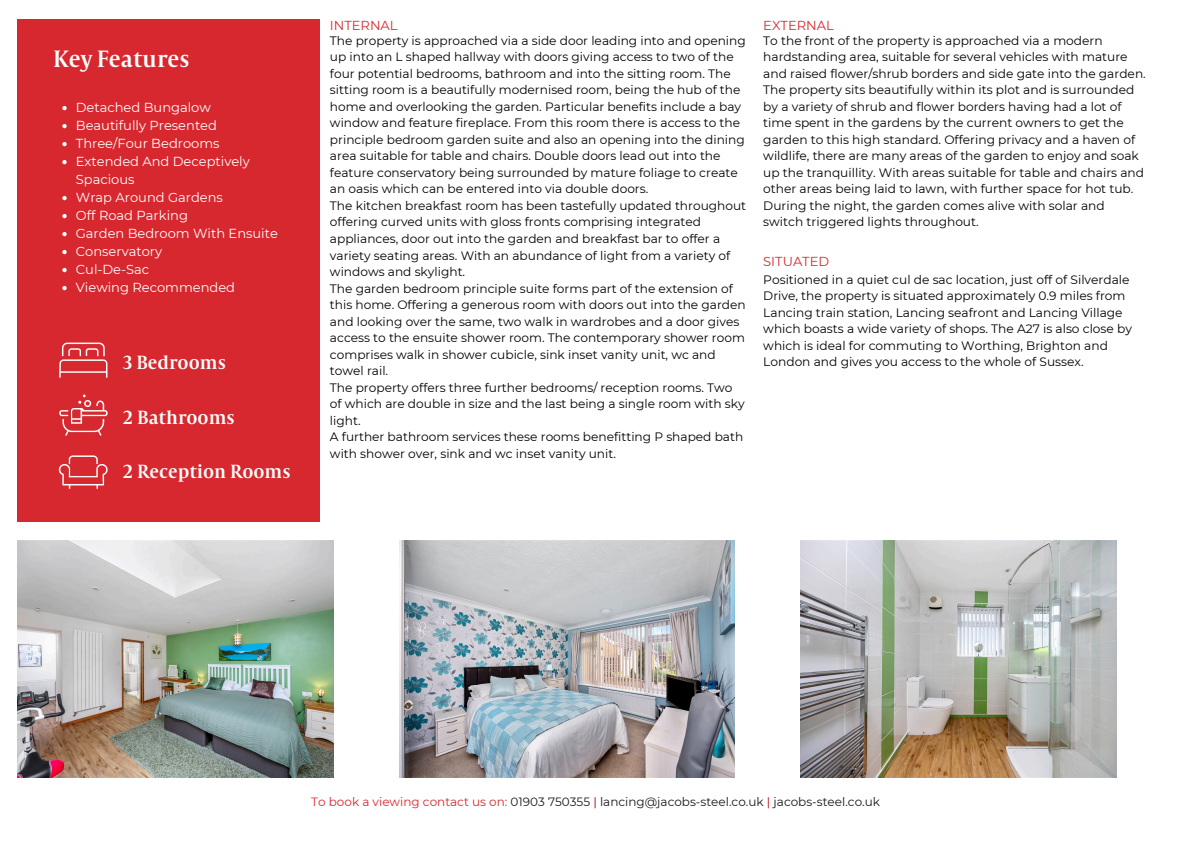
<style>
.page{position:relative;width:1191px;height:843px;background:#fff}
.page>*{position:absolute;margin:0;border:0;box-sizing:border-box;transform-origin:0 0}
.t1{font:26px "Capitolium Road";color:#fff}
.t2{font:21px "Capitolium Road";color:#fff}
.t3{font:13px/18px "Montserrat";color:#fff}
.t4{font:13px "Montserrat";color:#d7282f}
.t5{font:12.2px/16.5px "Montserrat";color:#000}
.t6{font:12px "Montserrat";color:#191718}
.s1{color:#d7282f}
.s2{font-weight:500;color:#d7282f}
</style>
<div class="page">
<div style="left:17px;top:19px;width:303px;height:502px;background:#d7282f"></div>
<img style="left:58px;top:455px;width:50px;height:34px">
<img style="left:59px;top:394px;width:49px;height:42px">
<img style="left:59px;top:342px;width:49px;height:36px">
<img style="left:800px;top:540px;width:316px;height:237px">
<img style="left:399px;top:540px;width:335px;height:237px">
<img style="left:17px;top:540px;width:316px;height:237px">
<svg style="left:62px;top:106px;width:5px;height:4px"></svg>
<svg style="left:62px;top:124px;width:5px;height:4px"></svg>
<svg style="left:62px;top:142px;width:5px;height:4px"></svg>
<svg style="left:62px;top:160px;width:5px;height:4px"></svg>
<svg style="left:62px;top:196px;width:5px;height:4px"></svg>
<svg style="left:62px;top:214px;width:5px;height:4px"></svg>
<svg style="left:62px;top:232px;width:5px;height:4px"></svg>
<svg style="left:62px;top:250px;width:5px;height:4px"></svg>
<svg style="left:62px;top:268px;width:5px;height:4px"></svg>
<svg style="left:62px;top:286px;width:5px;height:4px"></svg>
<p class="t1" style="left:53px;top:50px;width:138px">Key Features</p>
<p class="t3" style="left:76px;top:99px;width:136px">Detached Bungalow</p>
<p class="t3" style="left:76px;top:117px;width:143px">Beautifully Presented</p>
<h3 class="t3" style="left:76px;top:135px;width:145px">Three/Four Bedrooms</h3>
<p class="t3" style="left:76px;top:153px;width:175px">Extended And Deceptively<br>Spacious</p>
<h3 class="t3" style="left:76px;top:189px;width:149px">Wrap Around Gardens</h3>
<p class="t3" style="left:76px;top:207px;width:114px">Off Road Parking</p>
<p class="t3" style="left:76px;top:225px;width:204px">Garden Bedroom With Ensuite</p>
<p class="t3" style="left:76px;top:243px;width:88px">Conservatory</p>
<p class="t3" style="left:76px;top:260px;width:75px">Cul-De-Sac</p>
<p class="t3" style="left:76px;top:278px;width:161px">Viewing Recommended</p>
<p class="t2" style="left:123px;top:355px;width:104px">3 Bedrooms</p>
<p class="t2" style="left:123px;top:410px;width:113px">2 Bathrooms</p>
<p class="t2" style="left:123px;top:464px;width:169px">2 Reception Rooms</p>
<p class="t4" style="left:330px;top:17px;width:69px">INTERNAL</p>
<h2 class="t4" style="left:763px;top:17px;width:72px">EXTERNAL</h2>
<p class="t5" style="left:330px;top:32px;width:417px">The property is approached via a side door leading into and opening up into an L shaped hallway with doors giving access to two of the four potential bedrooms, bathroom and into the sitting room. The sitting room is a beautifully modernised room, being the hub of the home and overlooking the garden. Particular benefits include a bay window and feature fireplace. From this room there is access to the principle bedroom garden suite and also an opening into the dining area suitable for table and chairs. Double doors lead out into the feature conservatory being surrounded by mature foliage to create an oasis which can be entered into via double doors.</p>
<h2 class="t5" style="left:330px;top:197px;width:417px">The kitchen breakfast room has been tastefully updated throughout offering curved units with gloss fronts comprising integrated appliances, door out into the garden and breakfast bar to offer a variety seating areas. With an abundance of light from a variety of windows and skylight.</h2>
<p class="t5" style="left:330px;top:280px;width:417px">The garden bedroom principle suite forms part of the extension of this home. Offering a generous room with doors out into the garden and looking over the same, two walk in wardrobes and a door gives access to the ensuite shower room. The contemporary shower room comprises walk in shower cubicle, sink inset vanity unit, wc and towel rail.</p>
<h2 class="t5" style="left:330px;top:379px;width:416px">The property offers three further bedrooms/ reception rooms. Two of which are double in size and the last being a single room with sky light.</h2>
<h3 class="t5" style="left:330px;top:428px;width:415px">A further bathroom services these rooms benefitting P shaped bath with shower over, sink and wc inset vanity unit.</h3>
<p class="t5" style="left:763px;top:32px;width:384px">To the front of the property is approached via a modern hardstanding area, suitable for several vehicles with mature and raised flower/shrub borders and side gate into the garden.<br>The property sits beautifully within its plot and is surrounded by a variety of shrub and flower borders having had a lot of time spent in the gardens by the current owners to get the garden to this high standard. Offering privacy and a haven of wildlife, there are many areas of the garden to enjoy and soak up the tranquillity. With areas suitable for table and chairs and other areas being laid to lawn, with further space for hot tub.<br>During the night, the garden comes alive with solar and switch triggered lights throughout.</p>
<p class="t4" style="left:763px;top:253px;width:67px">SITUATED</p>
<p class="t5" style="left:763px;top:271px;width:370px">Positioned in a quiet cul de sac location, just off of Silverdale Drive, the property is situated approximately 0.9 miles from Lancing train station, Lancing seafront and Lancing Village which boasts a wide variety of shops. The A27 is also close by which is ideal for commuting to Worthing, Brighton and London and gives you access to the whole of Sussex.</p>
<p class="t6" style="left:311px;top:794px;width:570px"><span class="s1">To book a viewing contact us on:</span> 01903 750355 <span class="s2">|</span> lancing@jacobs-steel.co.uk <span class="s2">|</span> jacobs-steel.co.uk</p>
</div>
